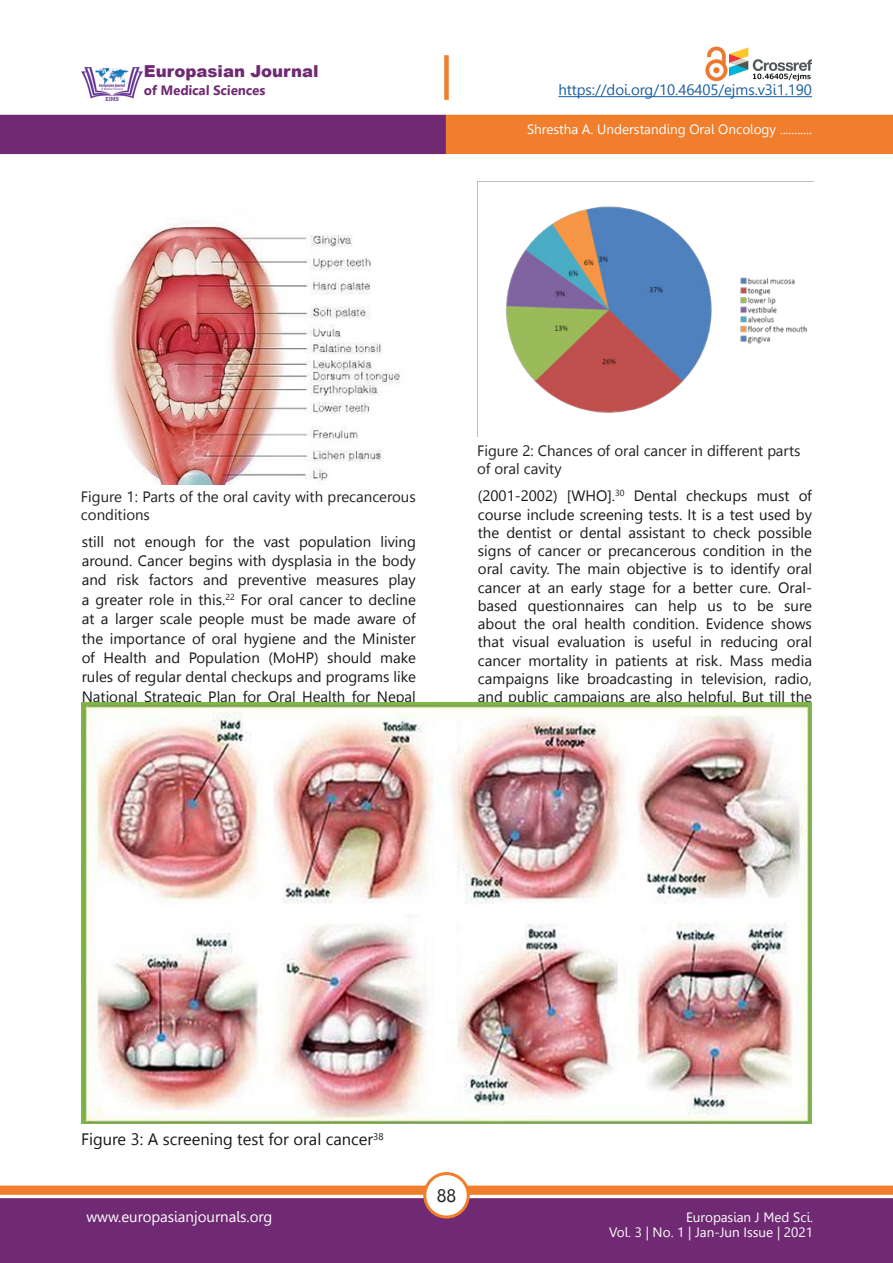
<style>
.page{position:relative;width:893px;height:1263px;background:#fff}
.page>*{position:absolute;margin:0;border:0;box-sizing:border-box;transform-origin:0 0}
.t1{font:18px "Leelawadee";color:#231f20}
.t2{font:16.5px "Leelawadee UI";color:#181717}
.t3{font:900 16.5px "Arial";color:#702a73}
.t4{font:15px/18.3px "Leelawadee UI";color:#181717;text-align:justify}
.Body_text{font:15px/18px "Leelawadee UI";color:#231f20}
.t5{font:15px "Leelawadee";letter-spacing:-.005em;color:#175d9e}
.t6{font:15px "Leelawadee";color:#fff}
.t7{font:13.5px/15px "Leelawadee";color:#fff;text-align:right}
.t8{font:700 13.5px "Leelawadee UI";color:#702a73}
</style>
<div class="page">
<div style="left:0;top:1198px;width:893px;height:65px;background:#702a73;border:2px solid #702a73"></div>
<div style="left:0;top:115px;width:446px;height:39px;background:#702a73"></div>
<div style="left:446px;top:115px;width:447px;height:39px;background:#f07e2c"></div>
<div style="left:0;top:1185px;width:893px;height:10px;background:#f07e2c;border:1px solid #f07e2c"></div>
<div style="left:425px;top:1173px;width:43px;height:44px;background:#fff;border-radius:50%"></div>
<div style="left:423px;top:1172px;width:47px;height:46px;border:3px solid #f07e2c;border-radius:50%"></div>
<img style="left:81px;top:67px;width:61px;height:33px">
<div style="left:444px;top:55px;width:5px;height:45px;background:#f07e2c"></div>
<hr style="left:558px;top:96px;width:254px;height:1px;background:#175d9e">
<img style="left:705px;top:46px;width:107px;height:35px">
<img style="left:110px;top:219px;width:291px;height:266px">
<img style="left:477px;top:181px;width:337px;height:255px">
<img style="left:81px;top:702px;width:731px;height:421px">
<p class="t3" style="left:144px;top:59px;width:176px">Europasian Journal</p>
<p class="t8" style="left:144px;top:80px;width:123px">of Medical Sciences</p>
<p class="t5" style="left:558px;top:81px;width:255px">https://doi.org/10.46405/ejms.v3i1.190</p>
<p class="t7" style="left:527px;top:122px;width:286px">Shrestha A. Understanding Oral Oncology ...........</p>
<p class="Body_text" style="left:81px;top:487px;width:336px">Figure 1: Parts of the oral cavity with precancerous conditions</p>
<p class="t4" style="left:82px;top:531px;width:336px;line-height:19.4px">still not enough for the vast population living around. Cancer begins with dysplasia in the body and risk factors and preventive measures play a greater role in this.<sup>22</sup> For oral cancer to decline at a larger scale people must be made aware of the importance of oral hygiene and the Minister of Health and Population (MoHP) should make rules of regular dental checkups and programs like National Strategic Plan for Oral Health for Nepal</p>
<p class="Body_text" style="left:477px;top:441px;width:325px">Figure 2: Chances of oral cancer in different parts of oral cavity</p>
<p class="t4" style="left:478px;top:486px;width:336px">(2001-2002) [WHO].<sup>30</sup> Dental checkups must of course include screening tests. It is a test used by the dentist or dental assistant to check possible signs of cancer or precancerous condition in the oral cavity. The main objective is to identify oral cancer at an early stage for a better cure. Oral&shy;based questionnaires can help us to be sure about the oral health condition. Evidence shows that visual evaluation is useful in reducing oral cancer mortality in patients at risk. Mass media campaigns like broadcasting in television, radio, and public campaigns are also helpful. But till the</p>
<p class="t2" style="left:81px;top:1128px;width:304px">Figure 3: A screening test for oral cancer<sup>38</sup></p>
<p class="t1" style="left:437px;top:1185px;width:21px">88</p>
<p class="t6" style="left:86px;top:1208px;width:187px">www.europasianjournals.org</p>
<p class="t7" style="left:609px;top:1210px;width:205px">Europasian J Med Sci.<br>Vol. 3 | No. 1 | Jan-Jun Issue | 2021</p>
</div>
